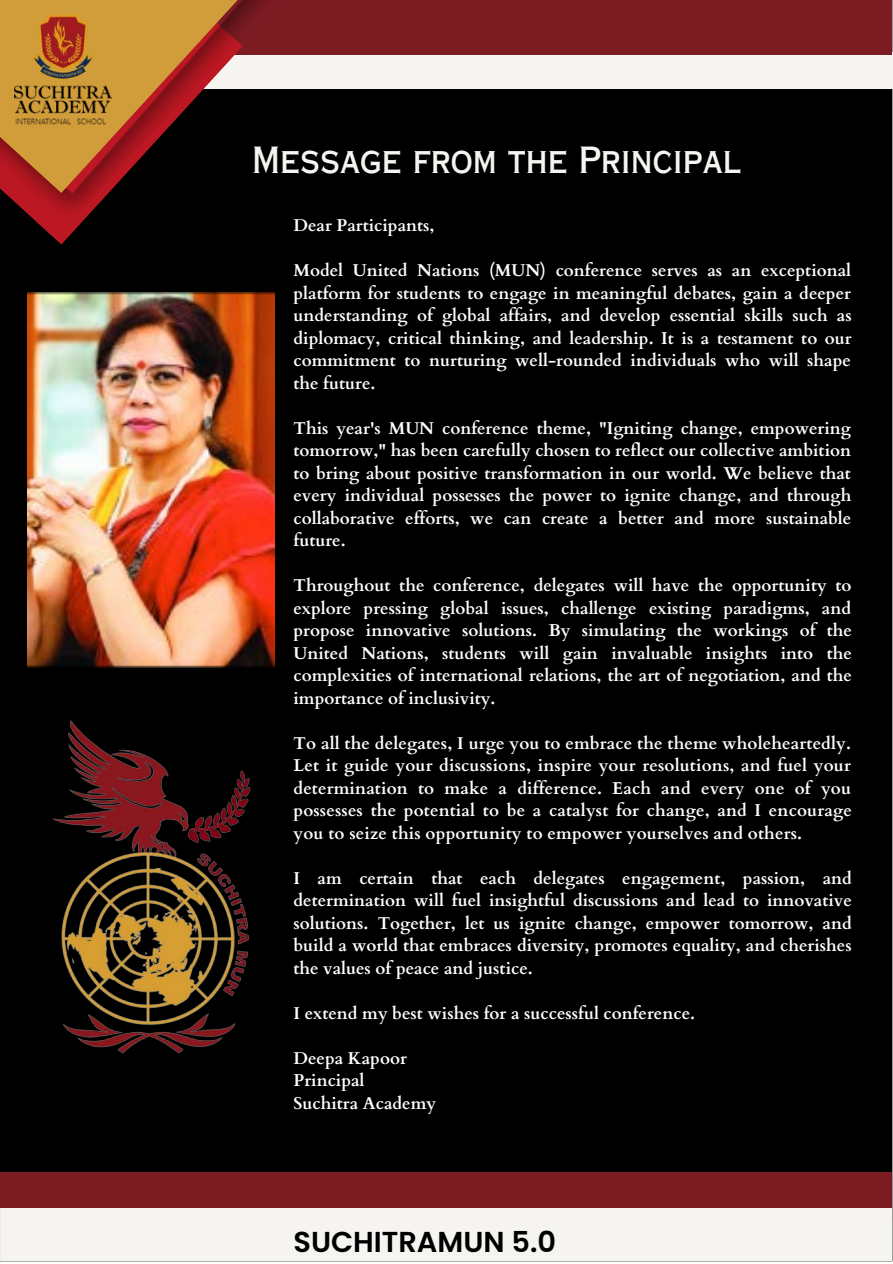
<style>
.page{position:relative;width:893px;height:1264px;background:#fff}
.page>*{position:absolute;margin:0;border:0;box-sizing:border-box;transform-origin:0 0}
.t1{font:36px "Copperplate Gothic LT Pro 30 AB";color:#f6f4f0}
.t2{font:600 28.8px "Poppins";color:#000}
.t3{font:700 17.1px/22.5px "Cardo";color:#fff;text-align:justify}
</style>
<div class="page">
<div style="left:0;top:0;width:892px;height:1261px;background:#000"></div>
<div style="left:44px;top:52px;width:848px;height:36px;background:#f6f4f0"></div>
<div style="left:0;top:1171px;width:892px;height:48px;background:#7d1b23"></div>
<div style="left:56px;top:0;width:836px;height:55px;background:#7d1b23"></div>
<div style="left:0;top:1208px;width:892px;height:54px;background:#f6f4f0"></div>
<svg style="left:44px;top:229px;width:32px;height:16px"></svg>
<img style="left:5px;top:0;width:270px;height:229px">
<svg style="left:0;top:0;width:237px;height:193px"></svg>
<img style="left:15px;top:15px;width:96px;height:110px">
<img style="left:39px;top:714px;width:236px;height:354px;border-radius:18px">
<img style="left:28px;top:293px;width:246px;height:374px">
<p class="t1" style="left:252px;top:146px;width:490px">Message from the Principal</p>
<p class="t3" style="left:293px;top:215px;width:142px">Dear Participants,</p>
<p class="t3" style="left:293px;top:260px;width:559px">Model United Nations (MUN) conference serves as an exceptional platform for students to engage in meaningful debates, gain a deeper understanding of global affairs, and develop essential skills such as diplomacy, critical thinking, and leadership. It is a testament to our commitment to nurturing well-rounded individuals who will shape the future.</p>
<p class="t3" style="left:293px;top:417px;width:559px">This year's MUN conference theme, "Igniting change, empowering tomorrow," has been carefully chosen to reflect our collective ambition to bring about positive transformation in our world. We believe that every individual possesses the power to ignite change, and through collaborative efforts, we can create a better and more sustainable future.</p>
<p class="t3" style="left:293px;top:574px;width:560px">Throughout the conference, delegates will have the opportunity to explore pressing global issues, challenge existing paradigms, and propose innovative solutions. By simulating the workings of the United Nations, students will gain invaluable insights into the complexities of international relations, the art of negotiation, and the importance of inclusivity.</p>
<p class="t3" style="left:293px;top:732px;width:559px">To all the delegates, I urge you to embrace the theme wholeheartedly.<br>Let it guide your discussions, inspire your resolutions, and fuel your determination to make a difference. Each and every one of you possesses the potential to be a catalyst for change, and I encourage you to seize this opportunity to empower yourselves and others.</p>
<p class="t3" style="left:293px;top:867px;width:560px">I am certain that each delegates engagement, passion, and determination will fuel insightful discussions and lead to innovative solutions. Together, let us ignite change, empower tomorrow, and build a world that embraces diversity, promotes equality, and cherishes the values of peace and justice.</p>
<p class="t3" style="left:293px;top:1002px;width:403px">I extend my best wishes for a successful conference.</p>
<p class="t3" style="left:293px;top:1046px;width:115px">Deepa Kapoor</p>
<p class="t3" style="left:293px;top:1069px;width:73px">Principal</p>
<p class="t3" style="left:293px;top:1091px;width:144px">Suchitra Academy</p>
<p class="t2" style="left:293px;top:1222px;width:264px">SUCHITRAMUN 5.0</p>
</div>
